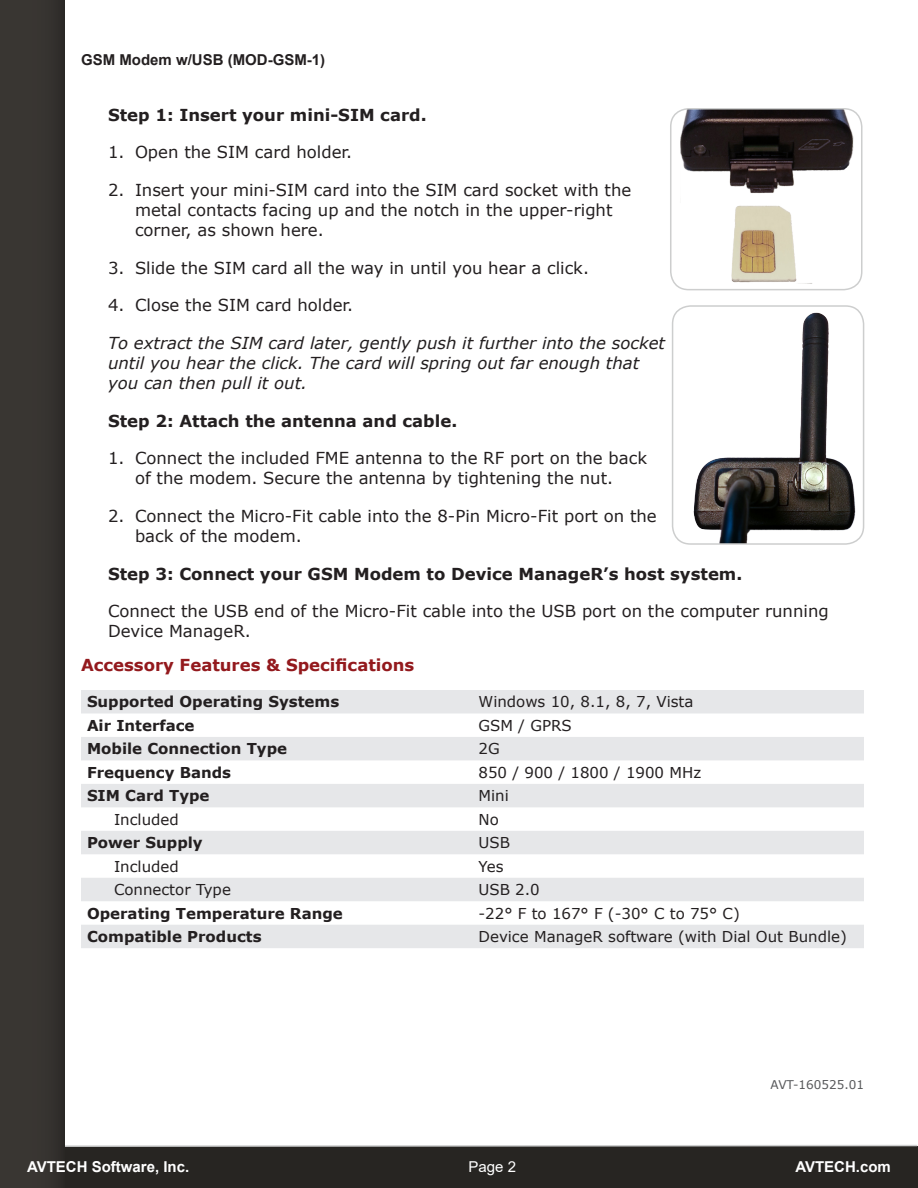
<style>
.page{position:relative;width:918px;height:1188px;background:#fff}
.page>*{position:absolute;margin:0;border:0;box-sizing:border-box;transform-origin:0 0}
.Body_Para_Indent{font:16.5px/19.8px "Verdana";color:#231f20}
.Body_Para_Indent-2{font:italic 16.5px/19.8px "Verdana";color:#231f20}
.H2_Black_Indent{font:700 16.5px "Verdana";color:#231f20}
.H1_Red{font:700 16.5px "Verdana";color:#93191d}
.Body_Para_Indent-3{font:700 16.5px "Verdana";color:#231f20}
.Verdana_10_pt_Regula{font:15px "Verdana";color:#231f20}
.Verdana_10_pt_Regula-2{font:700 15px "Verdana";color:#231f20}
.t1{font:700 15px "Arial";color:#fff}
.t2{font:700 15px "Arial";color:#231f20}
.t3{font:15px "Arial";color:#fff}
.t4{font:12px "Verdana";color:#57585a}
</style>
<div class="page">
<div style="left:0;top:1146px;width:918px;height:42px;background:#272522"></div>
<svg style="left:65px;top:1144px;width:853px;height:3px"></svg>
<div style="left:0;top:0;width:65px;height:1188px;background:#393632"></div>
<svg style="left:81px;top:690px;width:783px;height:258px;fill:#e6e7e9"></svg>
<img style="left:671px;top:111px;width:189px;height:179px">
<div style="left:670px;top:108px;width:193px;height:182px;border:2px solid #cdcece;border-radius:18px"></div>
<img style="left:674px;top:306px;width:190px;height:238px">
<div style="left:672px;top:305px;width:192px;height:240px;border:2px solid #cdcece;border-radius:18px"></div>
<p class="t2" style="left:81px;top:49px;width:246px">GSM Modem w/USB (MOD-GSM-1)</p>
<p class="H2_Black_Indent" style="left:108px;top:103px;width:320px">Step 1: Insert your mini-SIM card.</p>
<p class="Body_Para_Indent" style="left:108px;top:142px;width:246px">1. Open the SIM card holder.</p>
<p class="Body_Para_Indent" style="left:135px;top:180px;width:498px;text-indent:-27px">2. Insert your mini-SIM card into the SIM card socket with the metal contacts facing up and the notch in the upper-right corner, as shown here.</p>
<p class="Body_Para_Indent" style="left:108px;top:258px;width:483px">3. Slide the SIM card all the way in until you hear a click.</p>
<p class="Body_Para_Indent" style="left:108px;top:295px;width:247px">4. Close the SIM card holder.</p>
<p class="Body_Para_Indent-2" style="left:108px;top:333px;width:559px">To extract the SIM card later, gently push it further into the socket until you hear the click. The card will spring out far enough that you can then pull it out.</p>
<p class="Body_Para_Indent-3" style="left:108px;top:409px;width:351px">Step 2: Attach the antenna and cable.</p>
<p class="Body_Para_Indent" style="left:108px;top:448px;width:541px;text-align:center">1. Connect the included FME antenna to the RF port on the back of the modem. Secure the antenna by tightening the nut.</p>
<p class="Body_Para_Indent" style="left:135px;top:506px;width:523px;text-indent:-27px">2. Connect the Micro-Fit cable into the 8-Pin Micro-Fit port on the back of the modem.</p>
<p class="H2_Black_Indent" style="left:108px;top:562px;width:636px">Step 3: Connect your GSM Modem to Device ManageR’s host system.</p>
<p class="Body_Para_Indent" style="left:108px;top:601px;width:722px">Connect the USB end of the Micro-Fit cable into the USB port on the computer running<br>Device ManageR.</p>
<p class="H1_Red" style="left:81px;top:653px;width:335px">Accessory Features &amp; Specifications</p>
<p class="Verdana_10_pt_Regula-2" style="left:87px;top:691px;width:254px">Supported Operating Systems</p>
<p class="Verdana_10_pt_Regula" style="left:478px;top:692px;width:217px">Windows 10, 8.1, 8, 7, Vista</p>
<p class="Verdana_10_pt_Regula-2" style="left:87px;top:715px;width:109px">Air Interface</p>
<p class="Verdana_10_pt_Regula" style="left:478px;top:715px;width:95px">GSM / GPRS</p>
<p class="Verdana_10_pt_Regula-2" style="left:87px;top:738px;width:202px">Mobile Connection Type</p>
<p class="Verdana_10_pt_Regula" style="left:478px;top:739px;width:23px">2G</p>
<p class="Verdana_10_pt_Regula-2" style="left:87px;top:762px;width:146px">Frequency Bands</p>
<p class="Verdana_10_pt_Regula" style="left:478px;top:762px;width:224px">850 / 900 / 1800 / 1900 MHz</p>
<p class="Verdana_10_pt_Regula-2" style="left:87px;top:785px;width:124px">SIM Card Type</p>
<p class="Verdana_10_pt_Regula" style="left:478px;top:786px;width:32px">Mini</p>
<p class="Verdana_10_pt_Regula" style="left:114px;top:809px;width:66px">Included</p>
<p class="Verdana_10_pt_Regula" style="left:478px;top:809px;width:22px">No</p>
<p class="Verdana_10_pt_Regula-2" style="left:87px;top:832px;width:117px">Power Supply</p>
<p class="Verdana_10_pt_Regula" style="left:478px;top:833px;width:33px">USB</p>
<p class="Verdana_10_pt_Regula" style="left:114px;top:856px;width:66px">Included</p>
<p class="Verdana_10_pt_Regula" style="left:478px;top:856px;width:27px">Yes</p>
<p class="Verdana_10_pt_Regula" style="left:114px;top:879px;width:118px">Connector Type</p>
<p class="Verdana_10_pt_Regula" style="left:478px;top:879px;width:63px">USB 2.0</p>
<p class="Verdana_10_pt_Regula-2" style="left:87px;top:903px;width:257px">Operating Temperature Range</p>
<p class="Verdana_10_pt_Regula" style="left:478px;top:903px;width:263px">-22° F to 167° F (-30° C to 75° C)</p>
<p class="Verdana_10_pt_Regula-2" style="left:87px;top:926px;width:176px">Compatible Products</p>
<p class="Verdana_10_pt_Regula" style="left:478px;top:926px;width:370px">Device ManageR software (with Dial Out Bundle)</p>
<p class="t4" style="left:771px;top:1077px;width:95px">AVT-160525.01</p>
<p class="t1" style="left:27px;top:1156px;width:164px">AVTECH Software, Inc.</p>
<p class="t3" style="left:469px;top:1156px;width:49px">Page 2</p>
<p class="t1" style="left:795px;top:1156px;width:97px">AVTECH.com</p>
</div>
